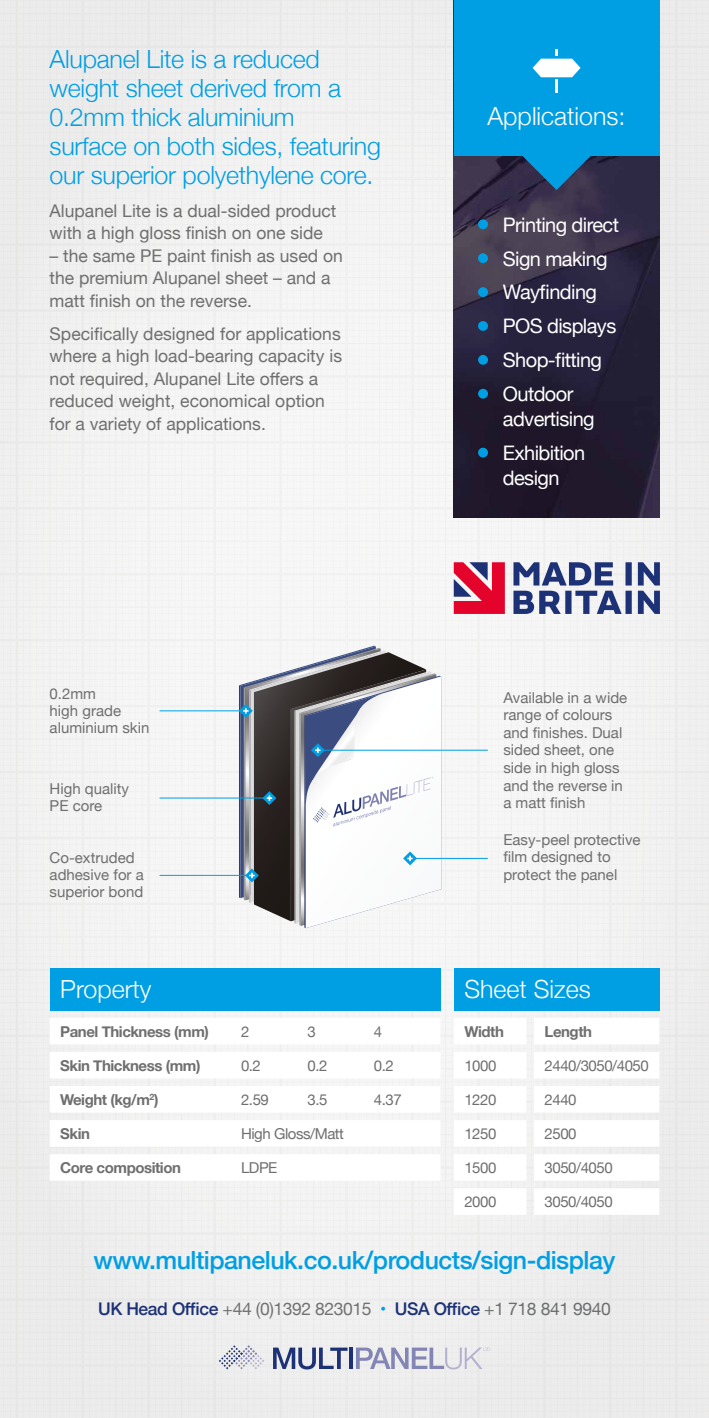
<style>
.page{position:relative;width:709px;height:1418px;background:#fff}
.page>*{position:absolute;margin:0;border:0;box-sizing:border-box;transform-origin:0 0}
.t1{font:300 25px/28.8px "Helvetica Neue";letter-spacing:-.01em;color:#009fe3}
.t2{font:500 25px "Helvetica Neue";letter-spacing:-.02em;color:#009fe3}
.t3{font:300 25px "Helvetica Neue";color:#fff}
.t4{font:20px/33.8px "Helvetica Neue";letter-spacing:-.03em;color:#fff}
.t5{font:17.5px/22.5px "Helvetica Neue";color:#706f6f}
.t6{font:500 17.5px "Helvetica Neue";letter-spacing:-.025em;color:#1d3176}
.t7{font:15px/17.2px "Helvetica Neue";color:#706f6f}
.t8{font:700 15px "Helvetica Neue";letter-spacing:-.03em;color:#706f6f}
.t9{font:15px "Helvetica Neue";letter-spacing:-.03em;color:#706f6f}
.s1{font-weight:400;color:#727272}
.s2{font-weight:400;color:#009fe3}
.s3{font-weight:400;color:#6c6f70}
</style>
<div class="page">
<div style="left:346px;top:0;width:363px;height:179px;background:#eeeded"></div>
<svg style="left:346px;top:179px;width:363px;height:395px;fill:#f3f3f3"></svg>
<div style="left:346px;top:574px;width:363px;height:395px;background:#f4f3f3"></div>
<div style="left:346px;top:969px;width:363px;height:376px;background:#ededed"></div>
<div style="left:0;top:0;width:346px;height:179px;background:#edecec"></div>
<div style="left:0;top:179px;width:346px;height:395px;background:#f3f3f2"></div>
<div style="left:0;top:574px;width:346px;height:395px;background:#f4f4f4"></div>
<div style="left:0;top:969px;width:346px;height:376px;background:#eee"></div>
<hr style="left:159px;top:797px;width:112px;height:1px;background:#009fe3">
<hr style="left:159px;top:875px;width:88px;height:1px;background:#009fe3">
<hr style="left:159px;top:710px;width:86px;height:1px;background:#009fe3">
<hr style="left:315px;top:749px;width:173px;height:1px;background:#009fe3">
<hr style="left:414px;top:858px;width:74px;height:1px;background:#009fe3">
<svg style="left:239px;top:645px;width:202px;height:283px"></svg>
<img style="left:454px;top:156px;width:205px;height:361px">
<div style="left:50px;top:967px;width:390px;height:43px;background:#009fe3"></div>
<svg style="left:50px;top:1017px;width:390px;height:163px"></svg>
<div style="left:454px;top:967px;width:205px;height:43px;background:#009fe3"></div>
<svg style="left:454px;top:1017px;width:205px;height:197px"></svg>
<svg style="left:454px;top:562px;width:51px;height:52px;background:#cf365a"></svg>
<svg style="left:513px;top:562px;width:146px;height:52px"></svg>
<div style="left:454px;top:0;width:205px;height:156px;background:#009fe3"></div>
<svg style="left:522px;top:156px;width:68px;height:34px;background:#1b6696"></svg>
<svg style="left:532px;top:50px;width:48px;height:43px"></svg>
<div style="left:478px;top:219px;width:10px;height:10px;background:#009fe3;border-radius:50%"></div>
<div style="left:478px;top:253px;width:10px;height:10px;background:#009fe3;border-radius:50%"></div>
<div style="left:478px;top:287px;width:10px;height:10px;background:#009fe3;border-radius:50%"></div>
<div style="left:478px;top:321px;width:10px;height:10px;background:#009fe3;border-radius:50%"></div>
<div style="left:478px;top:355px;width:10px;height:10px;background:#009fe3;border-radius:50%"></div>
<div style="left:478px;top:389px;width:10px;height:9px;background:#009fe3;border-radius:50%"></div>
<div style="left:478px;top:447px;width:10px;height:10px;background:#009fe3;border-radius:50%"></div>
<div style="left:0;top:1345px;width:709px;height:72px;background:#edecec"></div>
<h1 class="t1" style="left:50px;top:43px;width:333px">Alupanel Lite is a reduced weight sheet derived from a<br>0.2mm thick aluminium<br>surface on both sides, featuring our superior polyethylene core.</h1>
<p class="t5" style="left:50px;top:200px;width:288px">Alupanel Lite is a dual-sided product with a high gloss finish on one side</p>
<p class="t5" style="left:50px;top:245px;width:295px">– the same PE paint finish as used on the premium Alupanel sheet – and a matt finish on the reverse.</p>
<p class="t5" style="left:50px;top:323px;width:294px">Specifically designed for applications where a high load-bearing capacity is not required, Alupanel Lite offers a reduced weight, economical option for a variety of applications.</p>
<h1 class="t3" style="left:487px;top:96px;width:139px">Applications:</h1>
<p class="t4" style="left:503px;top:209px;width:118px">Printing direct<br>Sign making<br>Wayfinding<br>POS displays<br>Shop-fitting<br>Outdoor</p>
<p class="t4" style="left:503px;top:403px;width:93px">advertising<br>Exhibition</p>
<p class="t4" style="left:503px;top:462px;width:58px">design</p>
<p class="t7" style="left:50px;top:685px;width:101px">0.2mm<br>high grade aluminium skin</p>
<p class="t7" style="left:50px;top:780px;width:81px">High quality<br>PE core</p>
<p class="t7" style="left:50px;top:849px;width:96px">Co-extruded adhesive for a superior bond</p>
<h1 class="t3" style="left:60px;top:968px;width:93px">Property</h1>
<p class="t8" style="left:60px;top:1019px;width:150px">Panel Thickness (mm)</p>
<p class="t7" style="left:241px;top:1023px;width:10px">2</p>
<p class="t7" style="left:307px;top:1023px;width:10px">3</p>
<p class="t7" style="left:374px;top:1023px;width:10px">4</p>
<p class="t8" style="left:60px;top:1053px;width:142px">Skin Thickness (mm)</p>
<p class="t7" style="left:241px;top:1057px;width:21px">0.2</p>
<p class="t7" style="left:307px;top:1057px;width:21px">0.2</p>
<p class="t7" style="left:374px;top:1057px;width:21px">0.2</p>
<p class="t8" style="left:60px;top:1087px;width:100px">Weight (kg/m<sup>2</sup>)</p>
<p class="t7" style="left:241px;top:1091px;width:29px">2.59</p>
<p class="t7" style="left:307px;top:1091px;width:21px">3.5</p>
<p class="t7" style="left:374px;top:1091px;width:29px">4.37</p>
<p class="t8" style="left:60px;top:1121px;width:31px">Skin</p>
<p class="t9" style="left:241px;top:1122px;width:104px">High Gloss/Matt</p>
<p class="t8" style="left:60px;top:1155px;width:122px">Core composition</p>
<p class="t7" style="left:241px;top:1159px;width:38px">LDPE</p>
<p class="t7" style="left:503px;top:689px;width:125px">Available in a wide range of colours and finishes. Dual sided sheet, one side in high gloss and the reverse in a matt finish</p>
<p class="t7" style="left:503px;top:832px;width:139px">Easy-peel protective film designed to protect the panel</p>
<h1 class="t3" style="left:464px;top:968px;width:128px">Sheet Sizes</h1>
<p class="t8" style="left:464px;top:1019px;width:41px">Width</p>
<p class="t8" style="left:544px;top:1019px;width:49px">Length</p>
<p class="t7" style="left:464px;top:1057px;width:34px">1000</p>
<p class="t9" style="left:544px;top:1054px;width:106px">2440/3050/4050</p>
<p class="t7" style="left:464px;top:1091px;width:34px">1220</p>
<p class="t7" style="left:544px;top:1091px;width:34px">2440</p>
<p class="t7" style="left:464px;top:1125px;width:34px">1250</p>
<p class="t7" style="left:544px;top:1125px;width:34px">2500</p>
<p class="t7" style="left:464px;top:1159px;width:34px">1500</p>
<p class="t9" style="left:544px;top:1156px;width:70px">3050/4050</p>
<p class="t7" style="left:464px;top:1193px;width:34px">2000</p>
<p class="t9" style="left:544px;top:1190px;width:70px">3050/4050</p>
<h1 class="t2" style="left:93px;top:1239px;width:523px">www.multipaneluk.co.uk/products/sign-display</h1>
<p class="t6" style="left:98px;top:1294px;width:514px">UK Head Office <span class="s1">+44 (0)1392 823015</span> <span class="s2">•</span> USA Office <span class="s3">+1 718 841 9940</span></p>
</div>
